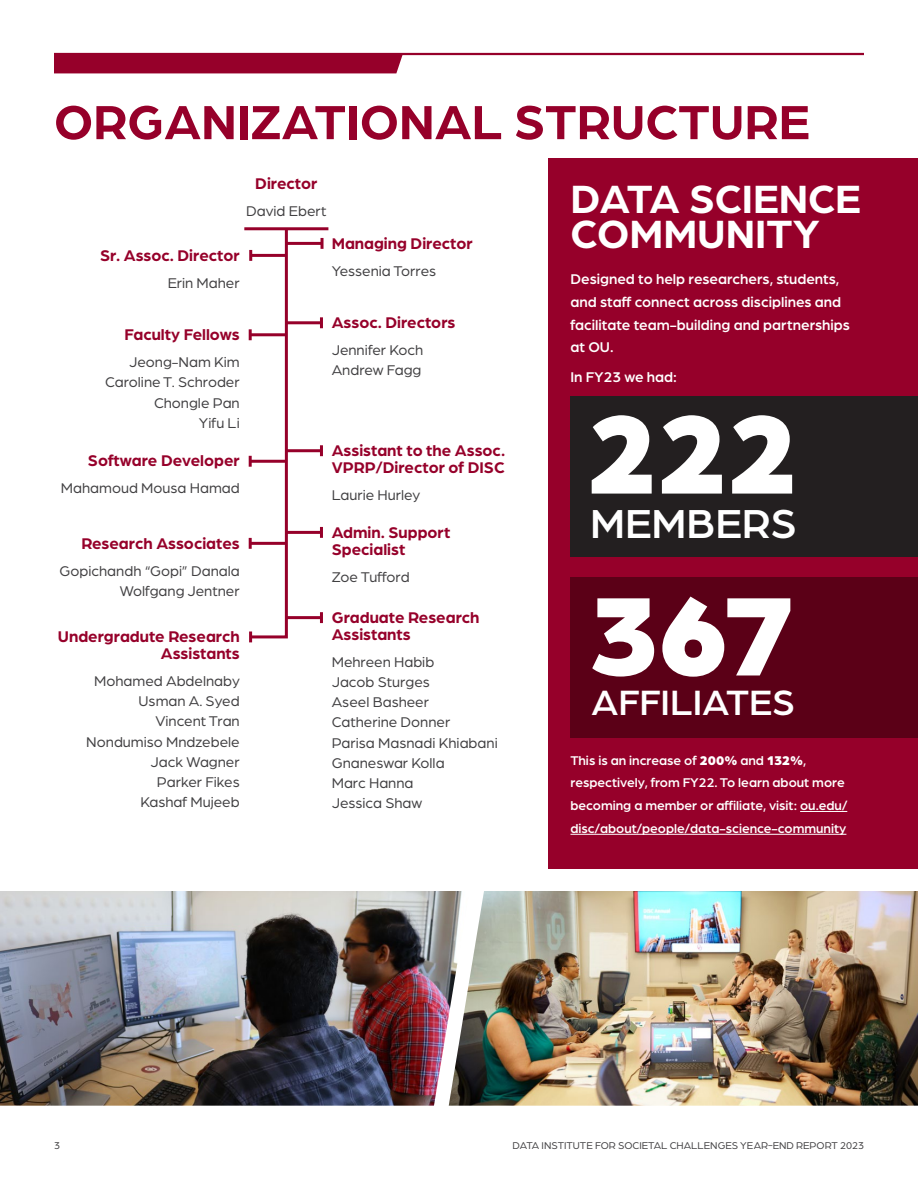
<style>
.page{position:relative;width:918px;height:1188px;background:#fff}
.page>*{position:absolute;margin:0;border:0;box-sizing:border-box;transform-origin:0 0}
.t1{font:900 119.1px "Arboria";color:#fff}
.t2{font:700 51px "Arboria";color:#96002a}
.t3{font:500 43.2px "Arboria";color:#fff}
.H2_Wht{font:700 42px/34.8px "Arboria";color:#fff}
.t4{font:500 37.5px "Arboria";color:#fff}
.Org_Titles{font:700 16.5px/16.8px "Arboria";color:#96002a}
.Org_Names{font:15px "Arboria";color:#414042}
.Body_Wht{font:500 15px/22.8px "Arboria";color:#fff}
.Body_Wht-2{font:500 13.5px/22.8px "Arboria";color:#fff}
.t5{font:10.5px "Arboria";color:#414042}
.s1{font-weight:900}
</style>
<div class="page">
<div style="left:54px;top:55px;width:349px;height:18px;background:#96002a"></div>
<hr style="left:54px;top:53px;width:810px;height:2px;background:#96002a">
<hr style="left:244px;top:227px;width:84px;height:3px;background:#96002a">
<svg style="left:320px;top:527px;width:3px;height:11px"></svg>
<hr style="left:286px;top:531px;width:35px;height:3px;background:#96002a">
<svg style="left:320px;top:445px;width:3px;height:11px"></svg>
<hr style="left:286px;top:449px;width:35px;height:3px;background:#96002a">
<svg style="left:320px;top:317px;width:3px;height:11px"></svg>
<hr style="left:286px;top:321px;width:35px;height:3px;background:#96002a">
<svg style="left:321px;top:238px;width:3px;height:11px"></svg>
<hr style="left:286px;top:242px;width:36px;height:3px;background:#96002a">
<svg style="left:248px;top:227px;width:41px;height:415px"></svg>
<hr style="left:250px;top:542px;width:36px;height:3px;background:#96002a">
<svg style="left:320px;top:612px;width:3px;height:11px"></svg>
<hr style="left:286px;top:616px;width:35px;height:3px;background:#96002a">
<div style="left:549px;top:158px;width:369px;height:710px;background:#96002a"></div>
<hr style="left:800px;top:811px;width:47px;height:1px;background:#fff">
<hr style="left:570px;top:834px;width:276px;height:1px;background:#fff">
<div style="left:570px;top:396px;width:348px;height:161px;background:#231f20"></div>
<div style="left:570px;top:578px;width:348px;height:160px;background:#5b0017"></div>
<img style="left:469px;top:891px;width:449px;height:215px">
<img style="left:0;top:891px;width:469px;height:215px">
<h3 class="t2" style="left:54px;top:87px;width:757px">ORGANIZATIONAL STRUCTURE</h3>
<p class="Org_Titles" style="left:255px;top:174px;width:64px">Director</p>
<p class="Org_Names" style="left:246px;top:201px;width:82px">David Ebert</p>
<p class="Org_Titles" style="left:100px;top:246px;width:141px">Sr. Assoc. Director</p>
<p class="Org_Names" style="left:168px;top:273px;width:74px">Erin Maher</p>
<p class="Org_Titles" style="left:332px;top:313px;width:125px">Assoc. Directors</p>
<p class="Org_Names" style="left:332px;top:340px;width:93px">Jennifer Koch</p>
<p class="Org_Names" style="left:332px;top:361px;width:91px">Andrew Fagg</p>
<p class="H2_Wht" style="left:570px;top:179px;width:292px">DATA SCIENCE<br>COMMUNITY</p>
<p class="Body_Wht" style="left:570px;top:267px;width:281px">Designed to help researchers, students, and staff connect across disciplines and facilitate team-building and partnerships at OU.</p>
<p class="Body_Wht" style="left:570px;top:365px;width:108px">In FY23 we had:</p>
<p class="Org_Titles" style="left:332px;top:234px;width:143px">Managing Director</p>
<p class="Org_Names" style="left:332px;top:261px;width:106px">Yessenia Torres</p>
<p class="Org_Titles" style="left:125px;top:325px;width:117px">Faculty Fellows</p>
<p class="Org_Names" style="left:129px;top:352px;width:112px">Jeong-Nam Kim</p>
<p class="Org_Names" style="left:105px;top:373px;width:136px">Caroline T. Schroder</p>
<p class="Org_Names" style="left:154px;top:393px;width:87px">Chongle Pan</p>
<p class="Org_Names" style="left:199px;top:413px;width:42px">Yifu Li</p>
<h3 class="t1" style="left:588px;top:368px;width:212px">222</h3>
<h3 class="t3" style="left:590px;top:494px;width:208px">MEMBERS</h3>
<p class="Org_Titles" style="left:332px;top:441px;width:175px">Assistant to the Assoc.<br>VPRP/Director of DISC</p>
<p class="Org_Names" style="left:332px;top:485px;width:90px">Laurie Hurley</p>
<p class="Org_Titles" style="left:88px;top:452px;width:153px">Software Developer</p>
<p class="Org_Names" style="left:61px;top:479px;width:180px">Mahamoud Mousa Hamad</p>
<p class="Org_Titles" style="left:332px;top:524px;width:120px">Admin. Support<br>Specialist</p>
<p class="Org_Names" style="left:332px;top:568px;width:79px">Zoe Tufford</p>
<p class="Org_Titles" style="left:332px;top:608px;width:149px">Graduate Research<br>Assistants</p>
<p class="Org_Names" style="left:332px;top:652px;width:104px">Mehreen Habib</p>
<p class="Org_Names" style="left:332px;top:672px;width:100px">Jacob Sturges</p>
<p class="Org_Names" style="left:332px;top:692px;width:99px">Aseel Basheer</p>
<p class="Org_Names" style="left:332px;top:713px;width:120px">Catherine Donner</p>
<p class="Org_Names" style="left:332px;top:733px;width:168px">Parisa Masnadi Khiabani</p>
<p class="Org_Names" style="left:332px;top:753px;width:114px">Gnaneswar Kolla</p>
<p class="Org_Names" style="left:332px;top:773px;width:83px">Marc Hanna</p>
<p class="Org_Names" style="left:332px;top:794px;width:92px">Jessica Shaw</p>
<p class="Org_Titles" style="left:81px;top:534px;width:160px">Research Associates</p>
<p class="Org_Names" style="left:59px;top:561px;width:182px">Gopichandh “Gopi” Danala</p>
<p class="Org_Names" style="left:120px;top:581px;width:121px">Wolfgang Jentner</p>
<p class="Org_Titles" style="left:58px;top:627px;width:183px;text-align:right">Undergradute Research<br>Assistants</p>
<p class="Org_Names" style="left:94px;top:671px;width:147px">Mohamed Abdelnaby</p>
<p class="Org_Names" style="left:139px;top:691px;width:103px">Usman A. Syed</p>
<p class="Org_Names" style="left:155px;top:712px;width:86px">Vincent Tran</p>
<p class="Org_Names" style="left:86px;top:732px;width:155px">Nondumiso Mndzebele</p>
<p class="Org_Names" style="left:151px;top:752px;width:91px">Jack Wagner</p>
<p class="Org_Names" style="left:157px;top:772px;width:84px">Parker Fikes</p>
<p class="Org_Names" style="left:140px;top:793px;width:101px">Kashaf Mujeeb</p>
<h3 class="t1" style="left:588px;top:550px;width:207px">367</h3>
<h3 class="t4" style="left:592px;top:677px;width:205px">AFFILIATES</h3>
<p class="Body_Wht-2" style="left:570px;top:748px;width:278px">This is an increase of <span class="s1">200%</span> and <span class="s1">132%</span>, respectively, from FY22. To learn about more becoming a member or affiliate, visit: ou.edu/ disc/about/people/data-science-community</p>
<p class="t5" style="left:54px;top:1139px;width:7px">3</p>
<p class="t5" style="left:513px;top:1139px;width:353px">DATA INSTITUTE FOR SOCIETAL CHALLENGES YEAR-END REPORT 2023</p>
</div>
